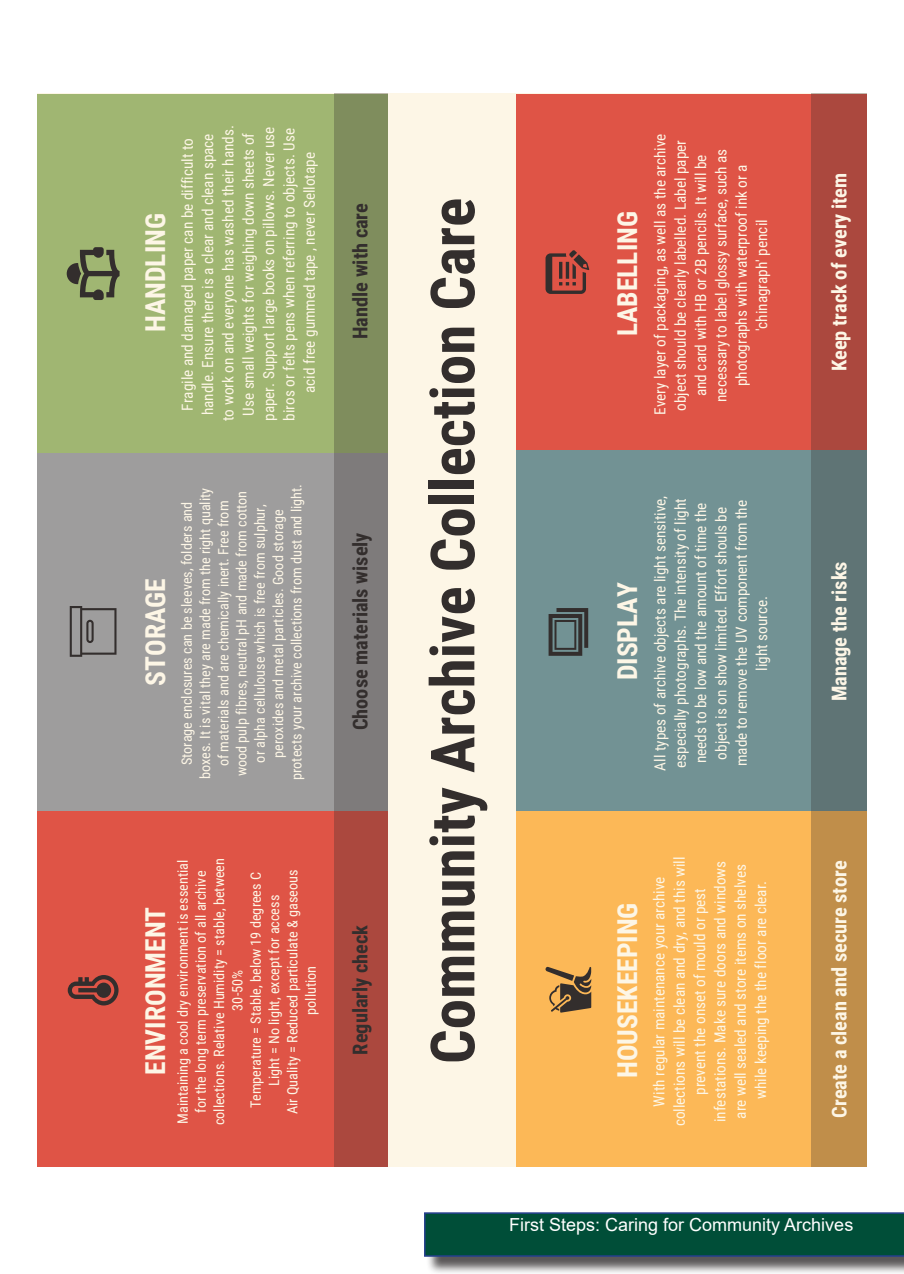
<style>
.page{position:relative;width:904px;height:1274px;background:#fff}
.page>*{position:absolute;margin:0;border:0;box-sizing:border-box;transform-origin:0 0}
.t1{font:700 60.9px "Roboto Condensed";color:#332e2d}
.t2{font:700 27.45px "Roboto Condensed";color:#fdf6e6}
.t3{font:700 20.25px "Roboto Condensed";color:#fdf6e6}
.t4{font:700 20.25px "Roboto Condensed";color:#332e2d}
.t5{font:18px "Arial";color:#fff}
.t6{font:15.3px/20.2px "Roboto Condensed";color:#fdf6e6;text-align:center}
.t7{font:14.25px/18.3px "Roboto Condensed";color:#fdf6e6;text-align:center}
</style>
<div class="page">
<div style="left:426px;top:1214px;width:478px;height:59px;background:#231f20;opacity:.75"></div>
<svg style="left:424px;top:1212px;width:480px;height:44px;background:#044e3e"></svg>
<div style="left:37px;top:94px;width:829px;height:1073px;background:#fdf6e6"></div>
<div style="left:516px;top:811px;width:350px;height:356px;background:#fcb857"></div>
<div style="left:516px;top:94px;width:350px;height:358px;background:#df5446"></div>
<div style="left:516px;top:450px;width:350px;height:361px;background:#729294"></div>
<div style="left:37px;top:450px;width:351px;height:361px;background:#9e9d9d"></div>
<div style="left:37px;top:94px;width:351px;height:358px;background:#a0b672"></div>
<div style="left:37px;top:811px;width:351px;height:356px;background:#df5446"></div>
<div style="left:334px;top:94px;width:54px;height:1073px;background:#332e2d;opacity:.3"></div>
<svg style="left:68px;top:975px;width:50px;height:30px"></svg>
<svg style="left:70px;top:606px;width:46px;height:51px"></svg>
<svg style="left:67px;top:247px;width:53px;height:53px"></svg>
<div style="left:810px;top:94px;width:56px;height:1073px;background:#332e2d;opacity:.3"></div>
<svg style="left:545px;top:966px;width:46px;height:46px"></svg>
<svg style="left:548px;top:608px;width:40px;height:48px"></svg>
<svg style="left:545px;top:250px;width:44px;height:44px"></svg>
<h2 class="t2" style="left:136px;top:332px;width:120px;rotate:-90deg">HANDLING</h2>
<p class="t6" style="left:177px;top:421px;width:297px;rotate:-90deg">Fragile and damaged paper can be difficult to handle. Ensure there is a clear and clean space to work on and everyone has washed their hands.<br>Use small weights for weighing down sheets of paper. Support large books on pillows. Never use biros or felts pens when referring to objects. Use acid free gummed tape , never Sellotape</p>
<h2 class="t2" style="left:136px;top:685px;width:109px;rotate:-90deg">STORAGE</h2>
<p class="t7" style="left:177px;top:780px;width:298px;rotate:-90deg">Storage enclosures can be sleeves, folders and boxes. It is vital they are made from the right quality of materials and are chemically inert. Free from wood pulp fibres, neutral pH and made from cotton or alpha cellulouse which is free from sulphur, peroxides and metal particles. Good storage protects your archive collections from dust and light.</p>
<h2 class="t2" style="left:136px;top:1074px;width:170px;rotate:-90deg">ENVIRONMENT</h2>
<p class="t7" style="left:173px;top:1125px;width:269px;rotate:-90deg">Maintaining a cool dry environment is essential for the long term preservation of all archive collections. Relative Humidity = stable, between 30-50%<br>Temperature = Stable, below 19 degrees C Light = No light, except for access<br>Air Quality = Reduced particulate &amp; gaseous pollution</p>
<h3 class="t4" style="left:346px;top:339px;width:137px;rotate:-90deg">Handle with care</h3>
<h3 class="t4" style="left:346px;top:730px;width:199px;rotate:-90deg">Choose materials wisely</h3>
<h3 class="t4" style="left:346px;top:1054px;width:131px;rotate:-90deg">Regularly check</h3>
<h1 class="t1" style="left:410px;top:1064px;width:867px;rotate:-90deg">Community Archive Collection Care</h1>
<h2 class="t2" style="left:608px;top:336px;width:126px;rotate:-90deg">LABELLING</h2>
<p class="t6" style="left:649px;top:415px;width:283px;rotate:-90deg">Every layer of packaging, as well as the archive object should be clearly labelled. Label paper and card with HB or 2B pencils. It will be necessary to label glossy surface, such as photographs with waterproof ink or a 'chinagraph' pencil</p>
<h2 class="t2" style="left:608px;top:680px;width:99px;rotate:-90deg">DISPLAY</h2>
<p class="t6" style="left:649px;top:770px;width:276px;rotate:-90deg">All types of archive objects are light sensitive, especially photographs. The intensity of light needs to be low and the amount of time the object is on show limited. Effort shouls be made to remove the UV component from the light source.</p>
<h2 class="t2" style="left:608px;top:1078px;width:177px;rotate:-90deg">HOUSEKEEPING</h2>
<p class="t6" style="left:648px;top:1126px;width:271px;rotate:-90deg">With regular maintenance your archive collections will be clean and dry, and this will prevent the onset of mould or pest infestations. Make sure doors and windows are well sealed and store items on shelves while keeping the the floor are clear.</p>
<h3 class="t3" style="left:825px;top:371px;width:200px;rotate:-90deg">Keep track of every item</h3>
<h3 class="t3" style="left:825px;top:701px;width:141px;rotate:-90deg">Manage the risks</h3>
<h3 class="t3" style="left:825px;top:1117px;width:258px;rotate:-90deg">Create a clean and secure store</h3>
<p class="t5" style="left:509px;top:1212px;width:346px">First Steps: Caring for Community Archives</p>
</div>
